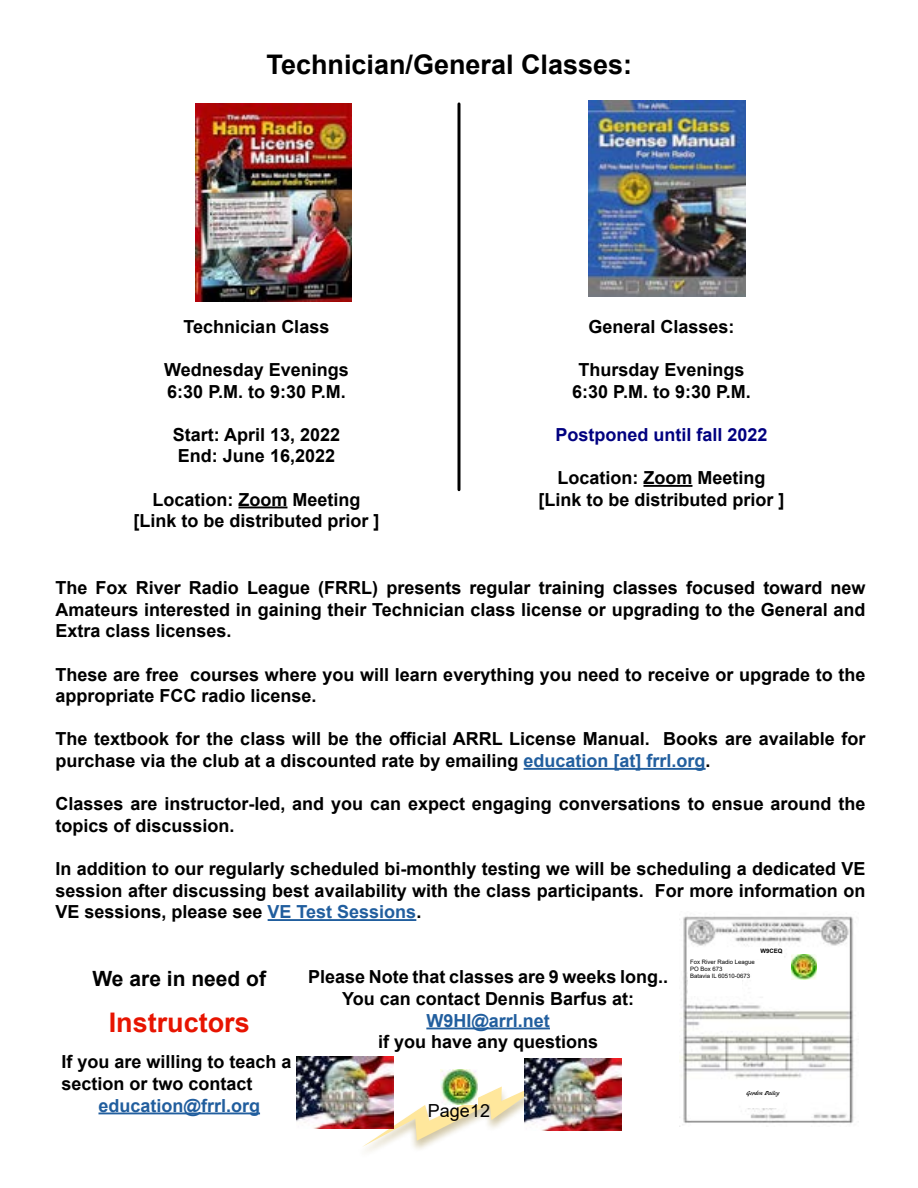
<style>
.page{position:relative;width:918px;height:1188px;background:#fff}
.page>*{position:absolute;margin:0;border:0;box-sizing:border-box;transform-origin:0 0}
.t1{font:700 27px "Arial";color:#000}
.t2{font:700 27px "Arial";color:#e71401}
.t3{font:700 21px "Arial";color:#000}
.t4{font:700 18px/21.6px "Arial";color:#000}
.t5{font:700 18px "Arial";color:#215e9e}
.t6{font:700 18px "Arial";color:#000080}
.t7{font:18px "Arial";color:#000}
.t8{font:6px/7.2px "Arial";color:#000}
.t9{font:6px "ARBLANCA";color:#000}
.t10{font:700 6px "Arial";color:#000}
.s1{color:#215e9e}
</style>
<div class="page">
<svg style="left:363px;top:1080px;width:161px;height:67px"></svg>
<img style="left:441px;top:1070px;width:36px;height:34px">
<hr style="left:238px;top:507px;width:49px;height:1px;background:#000">
<hr style="left:644px;top:485px;width:48px;height:2px;background:#000">
<img style="left:195px;top:104px;width:156px;height:198px">
<hr style="left:524px;top:768px;width:182px;height:2px;background:#215e9e">
<hr style="left:268px;top:919px;width:148px;height:2px;background:#215e9e">
<img style="left:679px;top:916px;width:175px;height:211px">
<div style="left:749px;top:948px;width:35px;height:11px;background:#fff"></div>
<div style="left:688px;top:970px;width:54px;height:25px;background:#fff"></div>
<div style="left:742px;top:1098px;width:42px;height:11px;background:#fff"></div>
<hr style="left:458px;top:104px;width:2px;height:386px;background:#000">
<img style="left:792px;top:954px;width:25px;height:26px">
<img style="left:589px;top:100px;width:156px;height:197px">
<hr style="left:98px;top:1113px;width:162px;height:1px;background:#215e9e">
<hr style="left:426px;top:1028px;width:124px;height:1px;background:#215e9e">
<img style="left:524px;top:1058px;width:97px;height:73px">
<img style="left:297px;top:1056px;width:97px;height:73px">
<h1 class="t1" style="left:267px;top:45px;width:367px">Technician/General Classes:</h1>
<p class="t4" style="left:184px;top:316px;width:147px">Technician Class</p>
<p class="t4" style="left:164px;top:359px;width:186px">Wednesday Evenings<br>6:30 P.M. to 9:30 P.M.</p>
<p class="t4" style="left:173px;top:424px;width:169px">Start: April 13, 2022<br>End: June 16,2022</p>
<p class="t4" style="left:134px;top:489px;width:248px;text-align:center">Location: Zoom Meeting [Link to be distributed prior ]</p>
<p class="t4" style="left:588px;top:316px;width:148px">General Classes:</p>
<p class="t4" style="left:572px;top:359px;width:180px;text-align:center">Thursday Evenings<br>6:30 P.M. to 9:30 P.M.</p>
<p class="t6" style="left:555px;top:422px;width:214px">Postponed until fall 2022</p>
<p class="t4" style="left:539px;top:467px;width:248px;text-align:center">Location: Zoom Meeting [Link to be distributed prior ]</p>
<p class="t4" style="left:56px;top:577px;width:812px;text-align:justify">The Fox River Radio League (FRRL) presents regular training classes focused toward new Amateurs interested in gaining their Technician class license or upgrading to the General and Extra class licenses.</p>
<p class="t4" style="left:56px;top:664px;width:811px">These are free courses where you will learn everything you need to receive or upgrade to the appropriate FCC radio license.</p>
<p class="t4" style="left:56px;top:728px;width:811px">The textbook for the class will be the official ARRL License Manual. Books are available for purchase via the club at a discounted rate by emailing <span class="s1">education [at] frrl.org</span>.</p>
<p class="t4" style="left:55px;top:793px;width:812px">Classes are instructor-led, and you can expect engaging conversations to ensue around the topics of discussion.</p>
<p class="t4" style="left:55px;top:858px;width:812px;text-align:justify">In addition to our regularly scheduled bi-monthly testing we will be scheduling a dedicated VE session after discussing best availability with the class participants. For more information on VE sessions, please see <span class="s1">VE Test Sessions</span>.</p>
<p class="t10" style="left:761px;top:946px;width:24px">W9CEQ</p>
<p class="t8" style="left:690px;top:958px;width:66px">Fox River Radio League<br>PO Box 673<br>Batavia IL 60510-0673</p>
<p class="t3" style="left:93px;top:963px;width:175px">We are in need of</p>
<h1 class="t2" style="left:109px;top:1004px;width:143px">Instructors</h1>
<p class="t4" style="left:62px;top:1051px;width:232px">If you are willing to teach a section or two contact</p>
<p class="t5" style="left:98px;top:1093px;width:163px">education@frrl.org</p>
<p class="t4" style="left:308px;top:966px;width:362px;text-align:center">Please Note that classes are 9 weeks long..<br>You can contact Dennis Barfus at:</p>
<p class="t5" style="left:426px;top:1008px;width:125px">W9HI@arrl.net</p>
<p class="t4" style="left:378px;top:1031px;width:222px">if you have any questions</p>
<p class="t9" style="left:747px;top:1090px;width:34px">Gordon Dailey</p>
<p class="t7" style="left:428px;top:1098px;width:64px">Page12</p>
</div>
